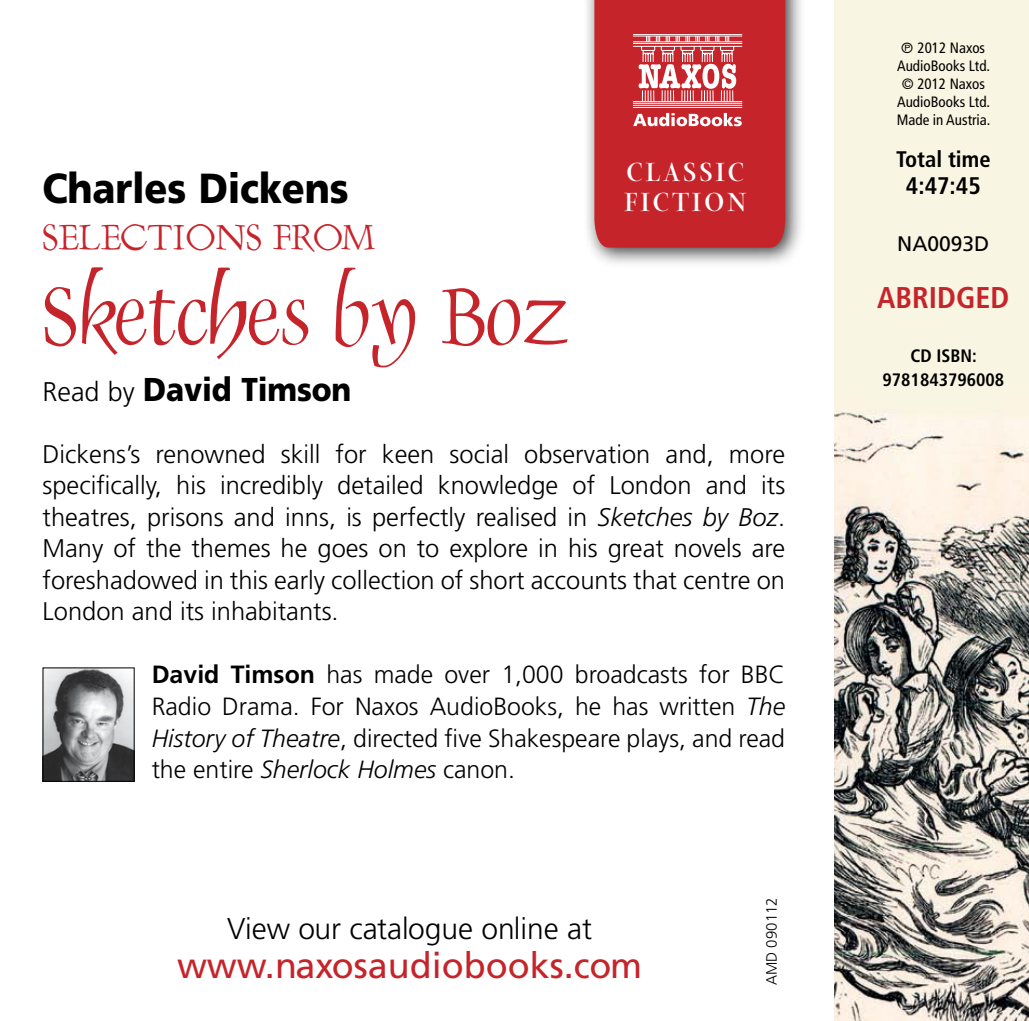
<style>
.page{position:relative;width:1029px;height:1021px;background:#fff}
.page>*{position:absolute;margin:0;border:0;box-sizing:border-box;transform-origin:0 0}
.t1{font:italic 87px "Renaiss";letter-spacing:-.005em;color:#c6242b}
.t2{font:900 42px "Frutiger";letter-spacing:-.005em;color:#000;scale:.9 1}
.t3{font:italic 38.7px "Renaiss";letter-spacing:-.005em;color:#c6242b}
.t4{font:36px "Frutiger";color:#c6242b}
.t5{font:900 33px "Frutiger";letter-spacing:-.005em;color:#000;scale:.9 1}
.t6{font:300 30px "Frutiger";color:#000}
.t7{font:700 condensed 30px "Frutiger";color:#c6242b}
.t8{font:700 28.5px/30px "Arepo";letter-spacing:.1em;color:#fff}
.t9{font:300 25.5px/31.5px "Frutiger";color:#000;text-align:justify}
.t10{font:300 24.9px/31.5px "Frutiger";color:#000;text-align:justify}
.t11{font:700 condensed 24px "Frutiger";color:#000}
.t12{font:700 condensed 22.5px "Frutiger";color:#000}
.t13{font:21px "Frutiger";color:#000}
.t14{font:700 condensed 18px/24px "Frutiger";color:#000;text-align:center}
.t15{font:condensed 15px "Frutiger";color:#000}
.t16{font:300 15px "Frutiger";color:#000}
.s1{font-weight:300;font-size:27px}
.s2{font-style:italic}
.s3{font-weight:700}
</style>
<div class="page">
<div style="left:582px;top:0;width:224px;height:269px;background:#000;opacity:.75"></div>
<div style="left:594px;top:0;width:191px;height:248px;background:#c6242b"></div>
<hr style="left:633px;top:46px;width:109px;height:1px;background:#fff">
<hr style="left:633px;top:101px;width:109px;height:1px;background:#fff">
<hr style="left:633px;top:43px;width:109px;height:1px;background:#fff">
<hr style="left:633px;top:41px;width:109px;height:1px;background:#fff">
<hr style="left:633px;top:36px;width:109px;height:1px;background:#fff">
<hr style="left:633px;top:34px;width:109px;height:1px;background:#fff">
<hr style="left:633px;top:103px;width:109px;height:1px;background:#fff">
<hr style="left:633px;top:107px;width:109px;height:1px;background:#fff">
<hr style="left:633px;top:105px;width:109px;height:1px;background:#fff">
<svg style="left:639px;top:36px;width:97px;height:66px"></svg>
<svg style="left:633px;top:113px;width:109px;height:13px"></svg>
<img style="left:835px;top:0;width:194px;height:1020px">
<img style="left:45px;top:669px;width:88px;height:110px">
<div style="left:43px;top:667px;width:92px;height:114px;border:1px solid #000"></div>
<svg style="left:902px;top:42px;width:11px;height:11px"></svg>
<p class="t8" style="left:624px;top:157px;width:123px">CLASSIC<br>FICTION</p>
<h2 class="t2" style="left:43px;top:163px;width:342px">Charles Dickens</h2>
<h3 class="t3" style="left:43px;top:215px;width:335px">SELECTIONS FROM</h3>
<h1 class="t1" style="left:43px;top:267px;width:529px">SKETCHES BY BOZ</h1>
<p class="t5" style="left:43px;top:369px;width:345px"><span class="s1">Read by</span> David Timson</p>
<p class="t9" style="left:43px;top:438px;width:744px">Dickens’s renowned skill for keen social observation and, more specifically, his incredibly detailed knowledge of London and its theatres, prisons and inns, is perfectly realised in <span class="s2">Sketches by Boz</span>.<br>Many of the themes he goes on to explore in his great novels are foreshadowed in this early collection of short accounts that centre on London and its inhabitants.</p>
<p class="t10" style="left:152px;top:659px;width:635px"><span class="s3">David Timson</span> has made over 1,000 broadcasts for BBC Radio Drama. For Naxos AudioBooks, he has written <span class="s2">The History of Theatre</span>, directed five Shakespeare plays, and read the entire <span class="s2">Sherlock Holmes</span> canon.</p>
<p class="t6" style="left:227px;top:912px;width:366px">View our catalogue online at</p>
<h3 class="t4" style="left:177px;top:944px;width:467px">www.naxosaudiobooks.com</h3>
<p class="t16" style="left:763px;top:985px;width:89px;rotate:-90deg">amd 090112</p>
<p class="t15" style="left:917px;top:39px;width:69px">2012 Naxos</p>
<p class="t15" style="left:897px;top:57px;width:95px">AudioBooks Ltd.</p>
<p class="t15" style="left:902px;top:75px;width:85px">© 2012 Naxos</p>
<p class="t15" style="left:897px;top:93px;width:95px">AudioBooks Ltd.</p>
<p class="t15" style="left:897px;top:111px;width:95px">Made in Austria.</p>
<p class="t12" style="left:896px;top:146px;width:96px">Total time</p>
<p class="t11" style="left:906px;top:171px;width:76px">4:47:45</p>
<p class="t13" style="left:897px;top:231px;width:94px">NA0093D</p>
<p class="t7" style="left:877px;top:280px;width:134px">ABRIDGED</p>
<p class="t14" style="left:883px;top:344px;width:123px">CD ISBN:<br>9781843796008</p>
</div>
